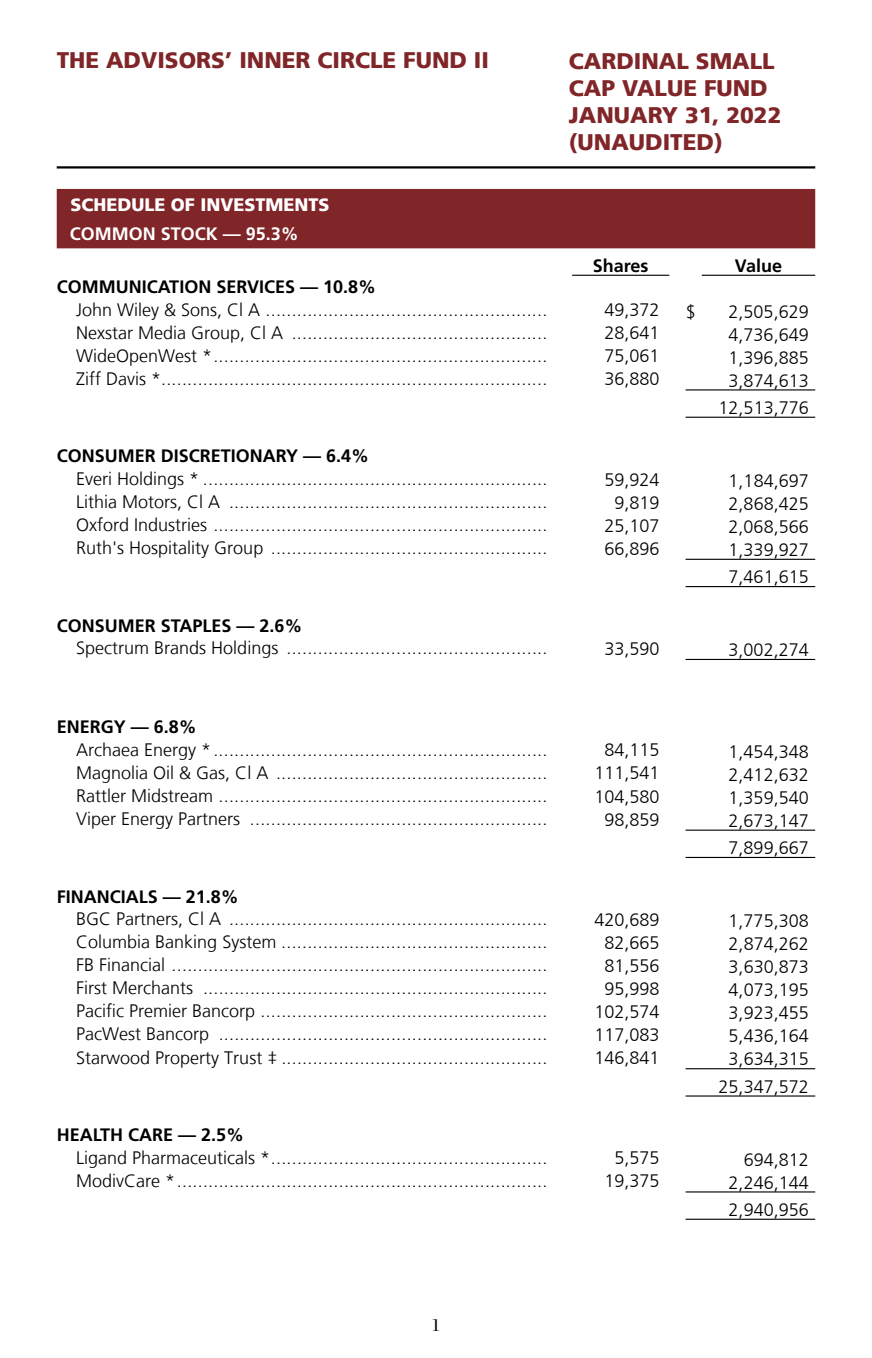
<style>
.page{position:relative;width:872px;height:1358px;background:#fff}
.page>*{position:absolute;margin:0;border:0;box-sizing:border-box;transform-origin:0 0}
.t1{font:900 22.5px/27px "Frutiger LT";color:#802528}
.t2{font:300 18px/27.2px "Frutiger LT";color:#000}
.t3{font:700 18px "Frutiger";color:#000}
.t4{font:900 18px "Frutiger LT";color:#fff}
.t5{font:700 18px "Frutiger";color:#fff}
.t6{font:18px "Bodoni";color:#000}
</style>
<div class="page">
<hr style="left:57px;top:166px;width:758px;height:2px;background:#000">
<div style="left:57px;top:189px;width:758px;height:59px;background:#802528"></div>
<hr style="left:685px;top:389px;width:130px;height:1px;background:#000">
<hr style="left:685px;top:417px;width:130px;height:1px;background:#000">
<hr style="left:685px;top:559px;width:130px;height:1px;background:#000">
<hr style="left:685px;top:586px;width:130px;height:1px;background:#000">
<hr style="left:685px;top:659px;width:130px;height:1px;background:#000">
<hr style="left:685px;top:829px;width:130px;height:1px;background:#000">
<hr style="left:685px;top:857px;width:130px;height:1px;background:#000">
<hr style="left:685px;top:1068px;width:130px;height:1px;background:#000">
<hr style="left:685px;top:1095px;width:130px;height:1px;background:#000">
<hr style="left:685px;top:1191px;width:130px;height:1px;background:#000">
<hr style="left:685px;top:1218px;width:130px;height:1px;background:#000">
<hr style="left:572px;top:275px;width:97px;height:1px;background:#000">
<hr style="left:701px;top:275px;width:114px;height:1px;background:#000">
<p class="t1" style="left:57px;top:46px;width:434px">THE ADVISORS’ INNER CIRCLE FUND II</p>
<p class="t1" style="left:569px;top:48px;width:214px">CARDINAL SMALL<br>CAP VALUE FUND<br>JANUARY 31, 2022 (UNAUDITED)</p>
<p class="t4" style="left:70px;top:193px;width:261px">SCHEDULE OF INVESTMENTS</p>
<p class="t5" style="left:70px;top:223px;width:231px">COMMON STOCK — 95.3%</p>
<p class="t3" style="left:593px;top:255px;width:57px">Shares</p>
<p class="t3" style="left:735px;top:255px;width:49px">Value</p>
<p class="t3" style="left:57px;top:276px;width:321px">COMMUNICATION SERVICES — 10.8%</p>
<p class="t2" style="left:76px;top:296px;width:473px">John Wiley &amp; Sons, Cl A ......................................................</p>
<p class="t2" style="left:604px;top:297px;width:57px">49,372</p>
<p class="t2" style="left:686px;top:298px;width:12px">$</p>
<p class="t2" style="left:728px;top:298px;width:82px">2,505,629</p>
<p class="t2" style="left:76px;top:319px;width:473px">Nexstar Media Group, Cl A .................................................</p>
<p class="t2" style="left:604px;top:320px;width:57px">28,641</p>
<p class="t2" style="left:728px;top:321px;width:82px">4,736,649</p>
<p class="t2" style="left:76px;top:342px;width:473px">WideOpenWest *................................................................</p>
<p class="t2" style="left:604px;top:343px;width:57px">75,061</p>
<p class="t2" style="left:728px;top:344px;width:82px">1,396,885</p>
<p class="t2" style="left:76px;top:365px;width:473px">Ziff Davis *..........................................................................</p>
<p class="t2" style="left:604px;top:366px;width:57px">36,880</p>
<p class="t2" style="left:718px;top:367px;width:92px;text-align:center">3,874,613<br>12,513,776</p>
<p class="t3" style="left:57px;top:446px;width:314px">CONSUMER DISCRETIONARY — 6.4%</p>
<p class="t2" style="left:76px;top:465px;width:473px">Everi Holdings * ..................................................................</p>
<p class="t2" style="left:604px;top:466px;width:57px">59,924</p>
<p class="t2" style="left:728px;top:467px;width:82px">1,184,697</p>
<p class="t2" style="left:76px;top:488px;width:473px">Lithia Motors, Cl A .............................................................</p>
<p class="t2" style="left:614px;top:489px;width:47px">9,819</p>
<p class="t2" style="left:728px;top:490px;width:82px">2,868,425</p>
<p class="t2" style="left:76px;top:511px;width:473px">Oxford Industries ................................................................</p>
<p class="t2" style="left:604px;top:512px;width:57px">25,107</p>
<p class="t2" style="left:728px;top:513px;width:82px">2,068,566</p>
<p class="t2" style="left:76px;top:534px;width:473px">Ruth's Hospitality Group .....................................................</p>
<p class="t2" style="left:604px;top:535px;width:57px">66,896</p>
<p class="t2" style="left:728px;top:536px;width:82px">1,339,927<br>7,461,615</p>
<p class="t3" style="left:57px;top:615px;width:247px">CONSUMER STAPLES — 2.6%</p>
<p class="t2" style="left:76px;top:635px;width:473px">Spectrum Brands Holdings ..................................................</p>
<p class="t2" style="left:604px;top:635px;width:57px">33,590</p>
<p class="t2" style="left:728px;top:636px;width:82px">3,002,274</p>
<p class="t3" style="left:57px;top:716px;width:142px">ENERGY — 6.8%</p>
<p class="t2" style="left:76px;top:736px;width:473px">Archaea Energy *................................................................</p>
<p class="t2" style="left:604px;top:737px;width:57px">84,115</p>
<p class="t2" style="left:728px;top:738px;width:82px">1,454,348</p>
<p class="t2" style="left:76px;top:759px;width:473px">Magnolia Oil &amp; Gas, Cl A ....................................................</p>
<p class="t2" style="left:594px;top:760px;width:67px">111,541</p>
<p class="t2" style="left:728px;top:761px;width:82px">2,412,632</p>
<p class="t2" style="left:76px;top:782px;width:473px">Rattler Midstream ...............................................................</p>
<p class="t2" style="left:594px;top:783px;width:67px">104,580</p>
<p class="t2" style="left:728px;top:784px;width:82px">1,359,540</p>
<p class="t2" style="left:76px;top:805px;width:473px">Viper Energy Partners .........................................................</p>
<p class="t2" style="left:604px;top:806px;width:57px">98,859</p>
<p class="t2" style="left:728px;top:807px;width:82px">2,673,147<br>7,899,667</p>
<p class="t3" style="left:57px;top:886px;width:184px">FINANCIALS — 21.8%</p>
<p class="t2" style="left:76px;top:905px;width:473px">BGC Partners, Cl A .............................................................</p>
<p class="t2" style="left:594px;top:906px;width:67px">420,689</p>
<p class="t2" style="left:728px;top:907px;width:82px">1,775,308</p>
<p class="t2" style="left:76px;top:928px;width:473px">Columbia Banking System ...................................................</p>
<p class="t2" style="left:604px;top:929px;width:57px">82,665</p>
<p class="t2" style="left:728px;top:930px;width:82px">2,874,262</p>
<p class="t2" style="left:76px;top:951px;width:473px">FB Financial ........................................................................</p>
<p class="t2" style="left:604px;top:952px;width:57px">81,556</p>
<p class="t2" style="left:728px;top:953px;width:82px">3,630,873</p>
<p class="t2" style="left:76px;top:974px;width:473px">First Merchants ..................................................................</p>
<p class="t2" style="left:604px;top:975px;width:57px">95,998</p>
<p class="t2" style="left:728px;top:976px;width:82px">4,073,195</p>
<p class="t2" style="left:76px;top:998px;width:473px">Pacific Premier Bancorp .......................................................</p>
<p class="t2" style="left:594px;top:998px;width:67px">102,574</p>
<p class="t2" style="left:728px;top:999px;width:82px">3,923,455</p>
<p class="t2" style="left:76px;top:1021px;width:473px">PacWest Bancorp ...............................................................</p>
<p class="t2" style="left:594px;top:1021px;width:67px">117,083</p>
<p class="t2" style="left:728px;top:1022px;width:82px">5,436,164</p>
<p class="t2" style="left:76px;top:1044px;width:473px">Starwood Property Trust ‡ ...................................................</p>
<p class="t2" style="left:594px;top:1044px;width:67px">146,841</p>
<p class="t2" style="left:718px;top:1046px;width:92px;text-align:center">3,634,315<br>25,347,572</p>
<p class="t3" style="left:57px;top:1124px;width:189px">HEALTH CARE — 2.5%</p>
<p class="t2" style="left:76px;top:1144px;width:473px">Ligand Pharmaceuticals *.....................................................</p>
<p class="t2" style="left:614px;top:1144px;width:47px">5,575</p>
<p class="t2" style="left:743px;top:1146px;width:67px">694,812</p>
<p class="t2" style="left:76px;top:1167px;width:473px">ModivCare *.......................................................................</p>
<p class="t2" style="left:604px;top:1167px;width:57px">19,375</p>
<p class="t2" style="left:728px;top:1169px;width:82px">2,246,144<br>2,940,956</p>
<p class="t6" style="left:431px;top:1315px;width:10px">1</p>
</div>
